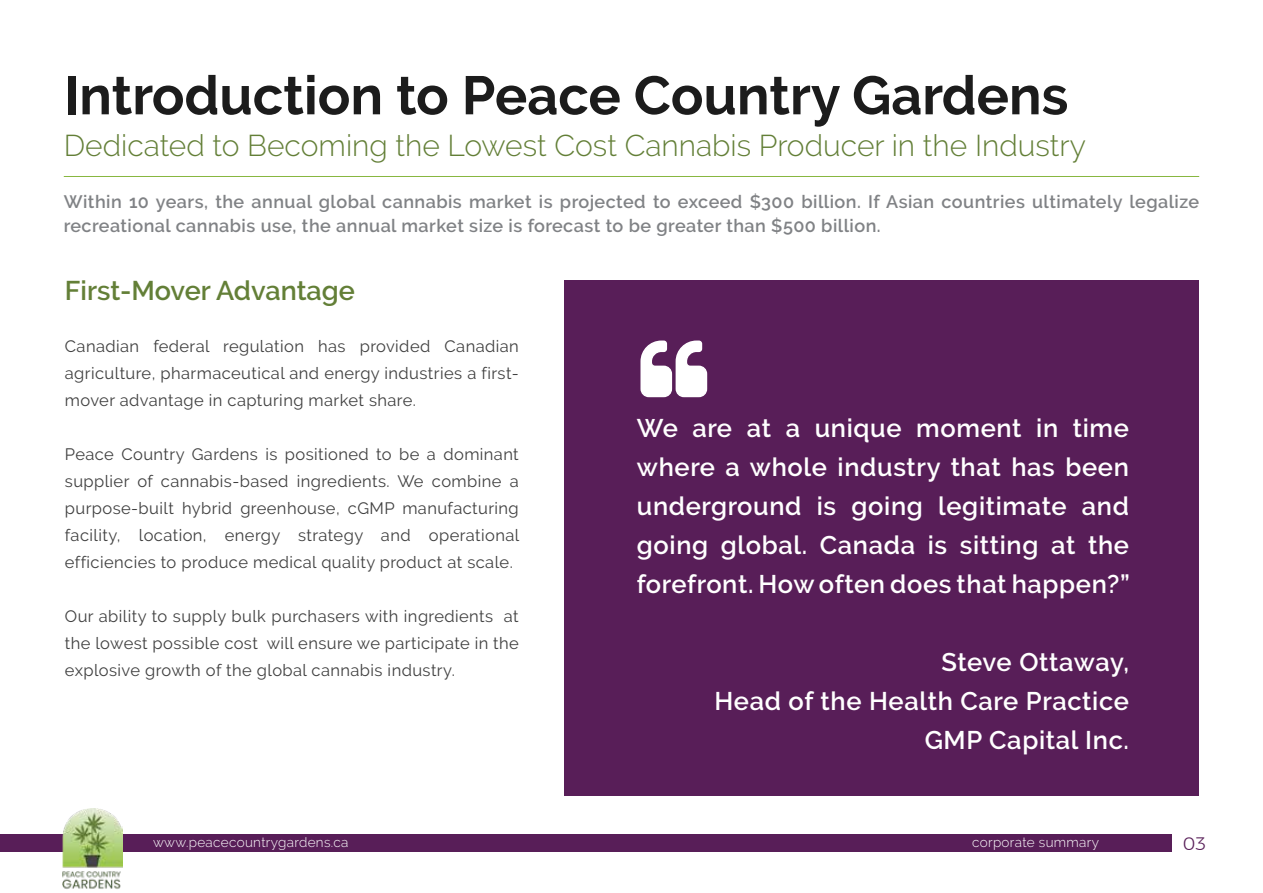
<style>
.page{position:relative;width:1263px;height:893px;background:#fff}
.page>*{position:absolute;margin:0;border:0;box-sizing:border-box;transform-origin:0 0}
.t1{font:700 54px "Raleway";color:#1c1c1c}
.t2{font:300 30px "Raleway";color:#637f37}
.t3{font:600 27px "Raleway";color:#637f37}
.t4{font:600 25.5px/39px "Raleway";letter-spacing:.025em;color:#fff;text-align:justify}
.t5{font:600 18px/24px "Raleway";letter-spacing:.025em;color:#808285}
.t6{font:300 18px "Montserrat";color:#581e58}
.t7{font:16.5px/27px "Raleway";letter-spacing:.025em;color:#404040;text-align:justify}
.t8{font:300 13.5px "Raleway";letter-spacing:.025em;color:#fff}
</style>
<div class="page">
<div style="left:564px;top:280px;width:635px;height:516px;background:#581e58"></div>
<hr style="left:64px;top:176px;width:1135px;height:1px;background:#88b740">
<svg style="left:640px;top:340px;width:68px;height:58px"></svg>
<div style="left:0;top:835px;width:1171px;height:17px;background:#581e58"></div>
<img style="left:63px;top:808px;width:60px;height:81px">
<h1 class="t1" style="left:64px;top:64px;width:1006px">Introduction to Peace Country Gardens</h1>
<h2 class="t2" style="left:64px;top:127px;width:1024px">Dedicated to Becoming the Lowest Cost Cannabis Producer in the Industry</h2>
<p class="t5" style="left:64px;top:190px;width:1137px">Within 10 years, the annual global cannabis market is projected to exceed $300 billion. If Asian countries ultimately legalize recreational cannabis use, the annual market size is forecast to be greater than $500 billion.</p>
<h3 class="t3" style="left:65px;top:275px;width:291px">First-Mover Advantage</h3>
<p class="t7" style="left:65px;top:332px;width:455px">Canadian federal regulation has provided Canadian agriculture, pharmaceutical and energy industries a first&shy;mover advantage in capturing market share.</p>
<p class="t7" style="left:65px;top:440px;width:456px">Peace Country Gardens is positioned to be a dominant supplier of cannabis-based ingredients. We combine a purpose-built hybrid greenhouse, cGMP manufacturing facility, location, energy strategy and operational efficiencies to produce medical quality product at scale.</p>
<p class="t7" style="left:65px;top:602px;width:455px">Our ability to supply bulk purchasers with ingredients at the lowest possible cost will ensure we participate in the explosive growth of the global cannabis industry.</p>
<h3 class="t4" style="left:637px;top:408px;width:494px">We are at a unique moment in time where a whole industry that has been underground is going legitimate and going global. Canada is sitting at the forefront. How often does that happen?”</h3>
<h3 class="t4" style="left:714px;top:642px;width:416px;text-align:right">Steve Ottaway,<br>Head of the Health Care Practice<br>GMP Capital Inc.</h3>
<p class="t8" style="left:153px;top:835px;width:197px">www.peacecountrygardens.ca</p>
<p class="t8" style="left:972px;top:835px;width:128px">corporate summary</p>
<p class="t6" style="left:1182px;top:830px;width:25px">03</p>
</div>
